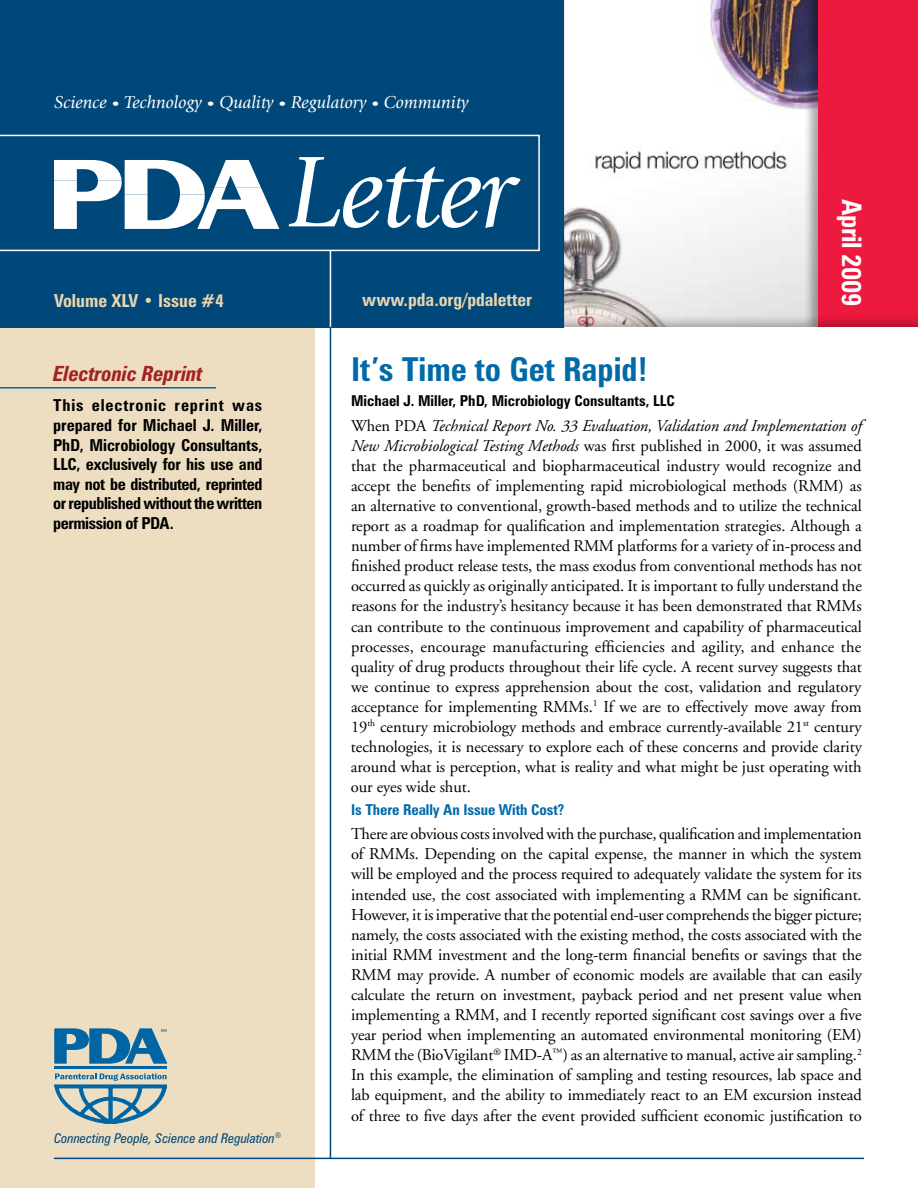
<style>
.page{position:relative;width:918px;height:1188px;background:#fff}
.page>*{position:absolute;margin:0;border:0;box-sizing:border-box;transform-origin:0 0}
.t1{font:italic 105px "Giovanni";letter-spacing:-.02em;color:#fff}
.t2{font:700 condensed 33px "Zurich BT";color:#006aa9}
.t3{font:700 condensed 27px "Zurich BT";letter-spacing:-.015em;color:#fff}
.t4{font:italic 700 condensed 21px "Zurich BT";letter-spacing:-.01em;color:#a32226}
.t5{font:italic 18px "Giovanni";color:#fff}
.t6{font:700 condensed 18px "Zurich BT";color:#ead5af}
.t7{font:16.5px/20.1px "Adobe Garamond";letter-spacing:-.005em;color:#000;text-align:justify}
.t8{font:700 condensed 16.5px/19.5px "Zurich BT";letter-spacing:-.025em;color:#000;text-align:justify}
.t9{font:700 condensed 15px "Zurich BT";color:#000}
.t10{font:700 condensed 15px "Zurich BT";letter-spacing:-.005em;color:#006aa9}
.t11{font:italic condensed 13.5px "Zurich BT";color:#00487a}
.s1{font-size:12px}
.s2{font-style:italic}
</style>
<div class="page">
<img style="left:564px;top:0;width:239px;height:313px">
<div style="left:803px;top:0;width:115px;height:336px;background:#000;opacity:.34"></div>
<div style="left:818px;top:0;width:100px;height:328px;background:#ed193f"></div>
<div style="left:315px;top:328px;width:603px;height:860px;background:#fff"></div>
<div style="left:0;top:289px;width:315px;height:899px;background:#eedec1"></div>
<div style="left:0;top:0;width:564px;height:328px;background:#00487a"></div>
<hr style="left:54px;top:1158px;width:810px;height:1px;background:#00487a">
<hr style="left:330px;top:251px;width:1px;height:76px;background:#fff">
<hr style="left:330px;top:327px;width:1px;height:831px;background:#00487a">
<div style="left:0;top:135px;width:540px;height:116px;background:#00487a"></div>
<hr style="left:55px;top:1066px;width:112px;height:3px;background:#0065a4">
<svg style="left:54px;top:1073px;width:113px;height:51px"></svg>
<svg style="left:55px;top:1029px;width:112px;height:34px"></svg>
<svg style="left:54px;top:160px;width:225px;height:69px"></svg>
<hr style="left:0;top:387px;width:216px;height:1px;background:#006aa9">
<p class="t5" style="left:54px;top:92px;width:416px">Science <span class="s1">•</span> Technology <span class="s1">•</span> Quality <span class="s1">•</span> Regulatory <span class="s1">•</span> Community</p>
<p class="t6" style="left:54px;top:289px;width:172px">Volume XLV • Issue #4</p>
<h1 class="t1" style="left:288px;top:134px;width:230px">Letter</h1>
<p class="t6" style="left:362px;top:289px;width:172px">www.pda.org/pdaletter</p>
<h3 class="t3" style="left:868px;top:199px;width:109px;rotate:90deg">April 2009</h3>
<p class="t4" style="left:53px;top:361px;width:151px">Electronic Reprint</p>
<p class="t8" style="left:53px;top:396px;width:211px">This electronic reprint was prepared for Michael J. Miller, PhD, Microbiology Consultants, LLC, exclusively for his use and may not be distributed, reprinted or republished without the written permission of PDA.</p>
<p class="t11" style="left:54px;top:1130px;width:229px">Connecting People, Science and Regulation<sup>®</sup></p>
<h2 class="t2" style="left:351px;top:350px;width:299px">It’s Time to Get Rapid!</h2>
<p class="t9" style="left:351px;top:392px;width:326px">Michael J. Miller, PhD, Microbiology Consultants, LLC</p>
<p class="t7" style="left:351px;top:416px;width:512px">When PDA <span class="s2">Technical Report No. 33 Evaluation, Validation and Implementation of New Microbiological Testing Methods</span> was first published in 2000, it was assumed that the pharmaceutical and biopharmaceutical industry would recognize and accept the benefits of implementing rapid microbiological methods (RMM) as an alternative to conventional, growth-based methods and to utilize the technical report as a roadmap for qualification and implementation strategies. Although a number of firms have implemented RMM platforms for a variety of in-process and finished product release tests, the mass exodus from conventional methods has not occurred as quickly as originally anticipated. It is important to fully understand the reasons for the industry’s hesitancy because it has been demonstrated that RMMs can contribute to the continuous improvement and capability of pharmaceutical processes, encourage manufacturing efficiencies and agility, and enhance the quality of drug products throughout their life cycle. A recent survey suggests that we continue to express apprehension about the cost, validation and regulatory acceptance for implementing RMMs.<sup>1</sup> If we are to effectively move away from 19<sup>th</sup> century microbiology methods and embrace currently-available 21<sup>st</sup> century technologies, it is necessary to explore each of these concerns and provide clarity around what is perception, what is reality and what might be just operating with our eyes wide shut.</p>
<p class="t10" style="left:351px;top:800px;width:215px">Is There Really An Issue With Cost?</p>
<p class="t7" style="left:351px;top:824px;width:512px">There are obvious costs involved with the purchase, qualification and implementation of RMMs. Depending on the capital expense, the manner in which the system will be employed and the process required to adequately validate the system for its intended use, the cost associated with implementing a RMM can be significant.<br>However, it is imperative that the potential end-user comprehends the bigger picture; namely, the costs associated with the existing method, the costs associated with the initial RMM investment and the long-term financial benefits or savings that the RMM may provide. A number of economic models are available that can easily calculate the return on investment, payback period and net present value when implementing a RMM, and I recently reported significant cost savings over a five year period when implementing an automated environmental monitoring (EM)<br>RMM the (BioVigilant<sup>®</sup> IMD-A<sup>™</sup>) as an alternative to manual, active air sampling.<sup>2<br></sup>In this example, the elimination of sampling and testing resources, lab space and lab equipment, and the ability to immediately react to an EM excursion instead of three to five days after the event provided sufficient economic justification to</p>
</div>
